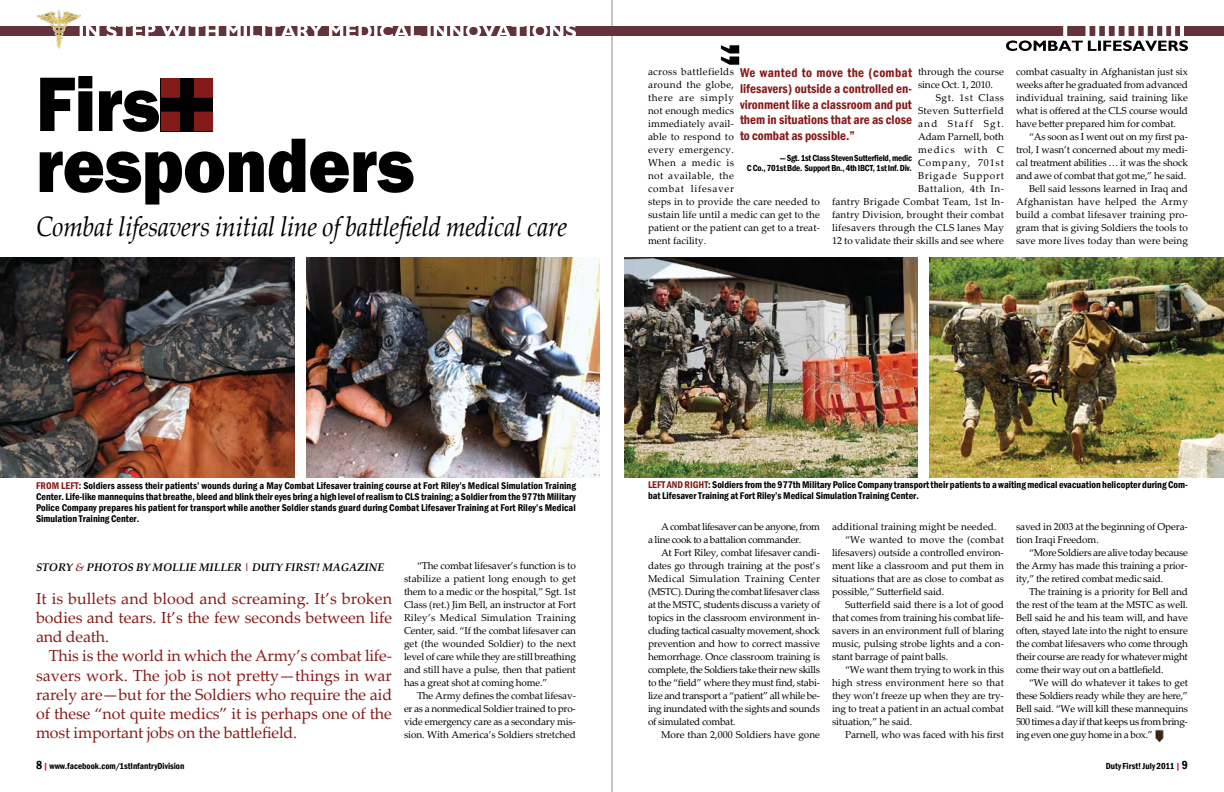
<style>
.page{position:relative;width:1224px;height:792px;background:#fff}
.page>*{position:absolute;margin:0;border:0;box-sizing:border-box;transform-origin:0 0}
.t1{font:italic 28px "Palatino Linotype";letter-spacing:-.01em;color:#000;scale:.9 1}
.t2{font:16px/19.2px "Palatino Linotype";letter-spacing:-.005em;color:#851b18;text-align:justify}
.t3{font:600 condensed 13px/15.6px "Franklin Gothic";color:#851b18;text-align:justify}
.t4{font:italic 700 11px "Palatino Linotype";color:#000}
.t5{font:10px/13px "Palatino Linotype";letter-spacing:-.005em;color:#000;text-align:justify}
.t6{font:600 condensed 10px/11px "Franklin Gothic";color:#000;text-align:justify}
.t7{font:10px/13px "Palatino Linotype";letter-spacing:.015em;color:#000}
.t8{font:10px/13px "Palatino Linotype";letter-spacing:.025em;color:#000;text-align:right}
.t9{font:10px/13px "Palatino Linotype";letter-spacing:-.035em;color:#000}
.t10{font:600 condensed 9px/10.8px "Franklin Gothic";letter-spacing:-.025em;color:#000;text-align:right}
.t11{font:600 condensed 9px "Franklin Gothic";color:#000}
.s1{color:#851b18}
.s2{font-size:12px}
.s3{color:#d2232a}
</style>
<div class="page">
<hr style="left:612px;top:0;width:1px;height:792px;background:#8a8c8e">
<svg style="left:1155px;top:730px;width:8px;height:13px"></svg>
<img style="left:36px;top:11px;width:45px;height:15px">
<svg style="left:40px;top:76px;width:173px;height:56px"></svg>
<svg style="left:40px;top:139px;width:374px;height:66px"></svg>
<img style="left:0;top:257px;width:295px;height:221px">
<img style="left:929px;top:257px;width:295px;height:221px">
<img style="left:307px;top:257px;width:293px;height:221px">
<img style="left:624px;top:257px;width:293px;height:221px">
<svg style="left:0;top:26px;width:1224px;height:39px"></svg>
<h1 class="t1" style="left:36px;top:207px;width:592px">Combat lifesavers initial line of battlefield medical care</h1>
<p class="t7" style="left:648px;top:65px;width:174px">across battlefields<br>around the globe,<br>there are simply<br>not enough medics<br>immediately avail-<br>able to respond to<br>every emergency.<br>When a medic is<br>not available, the<br>combat lifesaver<br>steps in to provide the care needed to sustain life until a medic can get to the patient or the patient can get to a treat&shy;ment facility.</p>
<p class="t5" style="left:918px;top:65px;width:87px">through the course since Oct. 1, 2010.</p>
<p class="t8" style="left:832px;top:91px;width:174px">Sgt. 1st Class<br>Steven Sutterfield<br>and Staff Sgt.<br>Adam Parnell, both<br>medics with C<br>Company, 701st<br>Brigade Support<br>Battalion, 4th In-<br>fantry Brigade Combat Team, 1st In&shy;fantry Division, brought their combat lifesavers through the CLS lanes May<br>12 to validate their skills and see where</p>
<h3 class="t3" style="left:740px;top:65px;width:174px">We wanted to move the (combat lifesavers) outside a controlled en&shy;vironment like a classroom and put them in situations that are as close to combat as possible.”</h3>
<p class="t10" style="left:747px;top:152px;width:167px">— Sgt. 1st Class Steven Sutterfield, medic<br>C Co., 701st Bde. Support Bn., 4th IBCT, 1st Inf. Div.</p>
<p class="t5" style="left:1016px;top:65px;width:174px">combat casualty in Afghanistan just six weeks after he graduated from advanced individual training, said training like what is offered at the CLS course would have better prepared him for combat.</p>
<p class="t5" style="left:1016px;top:130px;width:174px;text-align:right">“As soon as I went out on my first pa&shy;trol, I wasn’t concerned about my medi&shy;cal treatment abilities … it was the shock and awe of combat that got me,” he said.<br>Bell said lessons learned in Iraq and Afghanistan have helped the Army build a combat lifesaver training pro&shy;gram that is giving Soldiers the tools to save more lives today than were being</p>
<p class="t6" style="left:36px;top:480px;width:542px"><span class="s1">FROM LEFT</span>: Soldiers assess their patients’ wounds during a May Combat Lifesaver training course at Fort Riley’s Medical Simulation Training Center. Life-like mannequins that breathe, bleed and blink their eyes bring a high level of realism to CLS training; a Soldier from the 977th Military Police Company prepares his patient for transport while another Soldier stands guard during Combat Lifesaver Training at Fort Riley’s Medical Simulation Training Center.</p>
<p class="t4" style="left:36px;top:560px;width:350px">STORY <span class="s1">&amp;</span> PHOTOS BY MOLLIE MILLER <span class="s1">|</span> DUTY FIRST! MAGAZINE</p>
<h2 class="t2" style="left:36px;top:588px;width:358px">It is bullets and blood and screaming. It’s broken bodies and tears. It’s the few seconds between life and death.</h2>
<p class="t2" style="left:36px;top:646px;width:358px;text-indent:13px">This is the world in which the Army’s combat life&shy;savers work. The job is not pretty—things in war rarely are—but for the Soldiers who require the aid of these “not quite medics” it is perhaps one of the most important jobs on the battlefield.</p>
<p class="t5" style="left:404px;top:559px;width:174px;text-indent:13px">“The combat lifesaver’s function is to stabilize a patient long enough to get them to a medic or the hospital,” Sgt. 1st Class (ret.) Jim Bell, an instructor at Fort Riley’s Medical Simulation Training Center, said. “If the combat lifesaver can get (the wounded Soldier) to the next level of care while they are still breathing and still have a pulse, then that patient has a great shot at coming home.”</p>
<p class="t5" style="left:404px;top:689px;width:174px;text-indent:13px">The Army defines the combat lifesav&shy;er as a nonmedical Soldier trained to pro&shy;vide emergency care as a secondary mis&shy;sion. With America’s Soldiers stretched</p>
<p class="t6" style="left:648px;top:479px;width:541px"><span class="s1">LEFT AND RIGHT</span>: Soldiers from the 977th Military Police Company transport their patients to a waiting medical evacuation helicopter during Com&shy;bat Lifesaver Training at Fort Riley’s Medical Simulation Training Center.</p>
<p class="t9" style="left:648px;top:520px;width:174px;text-indent:13px">A combat lifesaver can be anyone, from a line cook to a battalion commander.</p>
<p class="t5" style="left:648px;top:546px;width:174px;text-indent:13px">At Fort Riley, combat lifesaver candi&shy;dates go through training at the post’s Medical Simulation Training Center (MSTC). During the combat lifesaver class at the MSTC, students discuss a variety of topics in the classroom environment in&shy;cluding tactical casualty movement, shock prevention and how to correct massive hemorrhage. Once classroom training is complete, the Soldiers take their new skills to the “field” where they must find, stabi&shy;lize and transport a “patient” all while be&shy;ing inundated with the sights and sounds of simulated combat.</p>
<p class="t5" style="left:661px;top:728px;width:161px">More than 2,000 Soldiers have gone</p>
<p class="t5" style="left:832px;top:520px;width:166px">additional training might be needed.</p>
<p class="t7" style="left:845px;top:533px;width:160px">“We wanted to move the (combat</p>
<p class="t5" style="left:832px;top:546px;width:173px">lifesavers) outside a controlled environ-</p>
<p class="t5" style="left:832px;top:559px;width:173px">ment like a classroom and put them in</p>
<p class="t5" style="left:832px;top:572px;width:173px">situations that are as close to combat as</p>
<p class="t5" style="left:832px;top:585px;width:114px">possible,” Sutterfield said.</p>
<p class="t5" style="left:845px;top:598px;width:160px">Sutterfield said there is a lot of good</p>
<p class="t5" style="left:832px;top:611px;width:173px">that comes from training his combat life-</p>
<p class="t5" style="left:832px;top:624px;width:174px">savers in an environment full of blaring</p>
<p class="t5" style="left:832px;top:637px;width:174px">music, pulsing strobe lights and a con-</p>
<p class="t5" style="left:832px;top:650px;width:118px">stant barrage of paint balls.</p>
<p class="t5" style="left:845px;top:663px;width:161px">“We want them trying to work in this</p>
<p class="t7" style="left:832px;top:676px;width:174px">high stress environment here so that</p>
<p class="t5" style="left:832px;top:689px;width:173px">they won’t freeze up when they are try-</p>
<p class="t5" style="left:832px;top:702px;width:174px">ing to treat a patient in an actual combat</p>
<p class="t5" style="left:832px;top:715px;width:82px">situation,” he said.</p>
<p class="t5" style="left:845px;top:728px;width:161px">Parnell, who was faced with his first</p>
<p class="t5" style="left:1016px;top:520px;width:173px">saved in 2003 at the beginning of Opera&shy;tion Iraqi Freedom.</p>
<p class="t5" style="left:1016px;top:546px;width:174px;text-indent:13px">“More Soldiers are alive today because the Army has made this training a prior&shy;ity,” the retired combat medic said.</p>
<p class="t5" style="left:1016px;top:585px;width:174px;text-indent:13px">The training is a priority for Bell and the rest of the team at the MSTC as well.<br>Bell said he and his team will, and have often, stayed late into the night to ensure the combat lifesavers who come through their course are ready for whatever might come their way out on a battlefield.</p>
<p class="t5" style="left:1016px;top:676px;width:173px;text-indent:13px">“We will do whatever it takes to get these Soldiers ready while they are here,” Bell said. “We will kill these mannequins 500 times a day if that keeps us from bring&shy;ing even one guy home in a box.”</p>
<p class="t11" style="left:36px;top:760px;width:150px"><span class="s2">8</span> <span class="s3">|</span> www.facebook.com/1stInfantryDivision</p>
<p class="t11" style="left:1106px;top:760px;width:84px">Duty First! July 2011 <span class="s3">|</span> <span class="s2">9</span></p>
</div>
